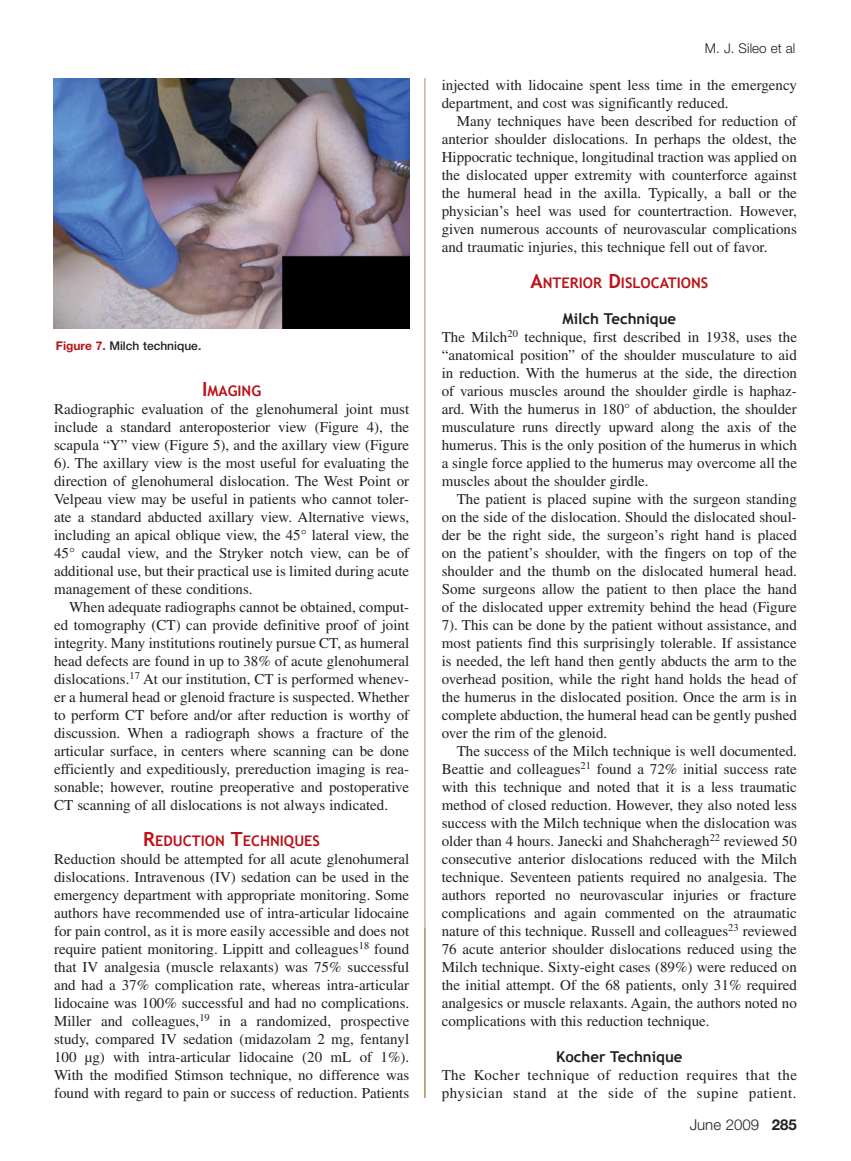
<style>
.page{position:relative;width:851px;height:1161px;background:#fff}
.page>*{position:absolute;margin:0;border:0;box-sizing:border-box;transform-origin:0 0}
.t1{font:15px/18px "Times";color:#231f20;text-align:justify}
.t2{font:15px/18px "Times";letter-spacing:.03em;color:#231f20}
.t3{font:700 15px "Trebuchet MS";color:#231f20}
.t4{font:300 15px "Helvetica Neue";color:#231f20}
.t5{font:700 15px "Helvetica Neue";color:#231f20}
.t6{font:700 14.7px "Trebuchet MS";color:#ba1319}
.t7{font:300 13.5px "Helvetica Neue";color:#231f20}
.t8{font:500 12px "Helvetica Neue";color:#231f20}
.s1{font-weight:700;color:#ba1319}
.s2{font-size:19.5px}
.s3{font-weight:700}
</style>
<div class="page">
<hr style="left:424px;top:78px;width:1px;height:1020px;background:#ab8d60">
<img style="left:54px;top:78px;width:356px;height:251px">
<p class="t8" style="left:56px;top:338px;width:147px"><span class="s1">Figure 7.</span> Milch technique.</p>
<p class="t6" style="left:202px;top:382px;width:61px"><span class="s2">I</span>MAGING</p>
<p class="t1" style="left:54px;top:400px;width:357px">Radiographic evaluation of the glenohumeral joint must include a standard anteroposterior view (Figure 4), the scapula “Y” view (Figure 5), and the axillary view (Figure 6). The axillary view is the most useful for evaluating the direction of glenohumeral dislocation. The West Point or Velpeau view may be useful in patients who cannot toler&shy;ate a standard abducted axillary view. Alternative views, including an apical oblique view, the 45° lateral view, the 45° caudal view, and the Stryker notch view, can be of additional use, but their practical use is limited during acute management of these conditions.</p>
<p class="t1" style="left:54px;top:598px;width:357px;text-indent:15px">When adequate radiographs cannot be obtained, comput&shy;ed tomography (CT) can provide definitive proof of joint integrity. Many institutions routinely pursue CT, as humeral head defects are found in up to 38% of acute glenohumeral dislocations.<sup>17</sup> At our institution, CT is performed whenev&shy;er a humeral head or glenoid fracture is suspected. Whether to perform CT before and/or after reduction is worthy of discussion. When a radiograph shows a fracture of the articular surface, in centers where scanning can be done efficiently and expeditiously, prereduction imaging is rea&shy;sonable; however, routine preoperative and postoperative CT scanning of all dislocations is not always indicated.</p>
<p class="t6" style="left:143px;top:832px;width:178px"><span class="s2">R</span>EDUCTION <span class="s2">T</span>ECHNIQUES</p>
<p class="t1" style="left:54px;top:850px;width:357px">Reduction should be attempted for all acute glenohumeral dislocations. Intravenous (IV) sedation can be used in the emergency department with appropriate monitoring. Some authors have recommended use of intra-articular lidocaine for pain control, as it is more easily accessible and does not require patient monitoring. Lippitt and colleagues<sup>18</sup> found that IV analgesia (muscle relaxants) was 75% successful and had a 37% complication rate, whereas intra-articular lidocaine was 100% successful and had no complications.<br>Miller and colleagues,<sup>19</sup> in a randomized, prospective study, compared IV sedation (midazolam 2 mg, fentanyl 100 μg) with intra-articular lidocaine (20 mL of 1%).<br>With the modified Stimson technique, no difference was found with regard to pain or success of reduction. Patients</p>
<p class="t7" style="left:704px;top:40px;width:92px">M. J. Sileo et al</p>
<p class="t1" style="left:441px;top:76px;width:357px">injected with lidocaine spent less time in the emergency department, and cost was significantly reduced.</p>
<p class="t1" style="left:441px;top:112px;width:357px;text-indent:15px">Many techniques have been described for reduction of anterior shoulder dislocations. In perhaps the oldest, the Hippocratic technique, longitudinal traction was applied on the dislocated upper extremity with counterforce against the humeral head in the axilla. Typically, a ball or the physician’s heel was used for countertraction. However, given numerous accounts of neurovascular complications and traumatic injuries, this technique fell out of favor.</p>
<p class="t6" style="left:530px;top:274px;width:179px"><span class="s2">A</span>NTERIOR <span class="s2">D</span>ISLOCATIONS</p>
<p class="t3" style="left:562px;top:309px;width:115px">MILCH TECHNIQUE</p>
<p class="t1" style="left:441px;top:328px;width:357px">The Milch<sup>20</sup> technique, first described in 1938, uses the “anatomical position” of the shoulder musculature to aid in reduction. With the humerus at the side, the direction of various muscles around the shoulder girdle is haphaz&shy;ard. With the humerus in 180° of abduction, the shoulder musculature runs directly upward along the axis of the humerus. This is the only position of the humerus in which a single force applied to the humerus may overcome all the muscles about the shoulder girdle.</p>
<p class="t1" style="left:441px;top:490px;width:357px;text-indent:15px">The patient is placed supine with the surgeon standing on the side of the dislocation. Should the dislocated shoul&shy;der be the right side, the surgeon’s right hand is placed on the patient’s shoulder, with the fingers on top of the shoulder and the thumb on the dislocated humeral head.<br>Some surgeons allow the patient to then place the hand of the dislocated upper extremity behind the head (Figure 7). This can be done by the patient without assistance, and most patients find this surprisingly tolerable. If assistance is needed, the left hand then gently abducts the arm to the overhead position, while the right hand holds the head of the humerus in the dislocated position. Once the arm is in complete abduction, the humeral head can be gently pushed over the rim of the glenoid.</p>
<p class="t1" style="left:441px;top:742px;width:357px;text-indent:15px">The success of the Milch technique is well documented.<br>Beattie and colleagues<sup>21</sup> found a 72% initial success rate with this technique and noted that it is a less traumatic method of closed reduction. However, they also noted less success with the Milch technique when the dislocation was older than 4 hours. Janecki and Shahcheragh<sup>22</sup> reviewed 50 consecutive anterior dislocations reduced with the Milch technique. Seventeen patients required no analgesia. The authors reported no neurovascular injuries or fracture complications and again commented on the atraumatic nature of this technique. Russell and colleagues<sup>23</sup> reviewed 76 acute anterior shoulder dislocations reduced using the Milch technique. Sixty-eight cases (89%) were reduced on the initial attempt. Of the 68 patients, only 31% required analgesics or muscle relaxants. Again, the authors noted no complications with this reduction technique.</p>
<p class="t3" style="left:556px;top:1047px;width:128px">KOCHER TECHNIQUE</p>
<p class="t2" style="left:441px;top:1066px;width:357px">The Kocher technique of reduction requires that the physician stand at the side of the supine patient.</p>
<p class="t4" style="left:689px;top:1116px;width:109px">June 2009 <span class="s3">285</span></p>
<p class="t5" style="left:787px;top:1115px;width:10px">3</p>
</div>
